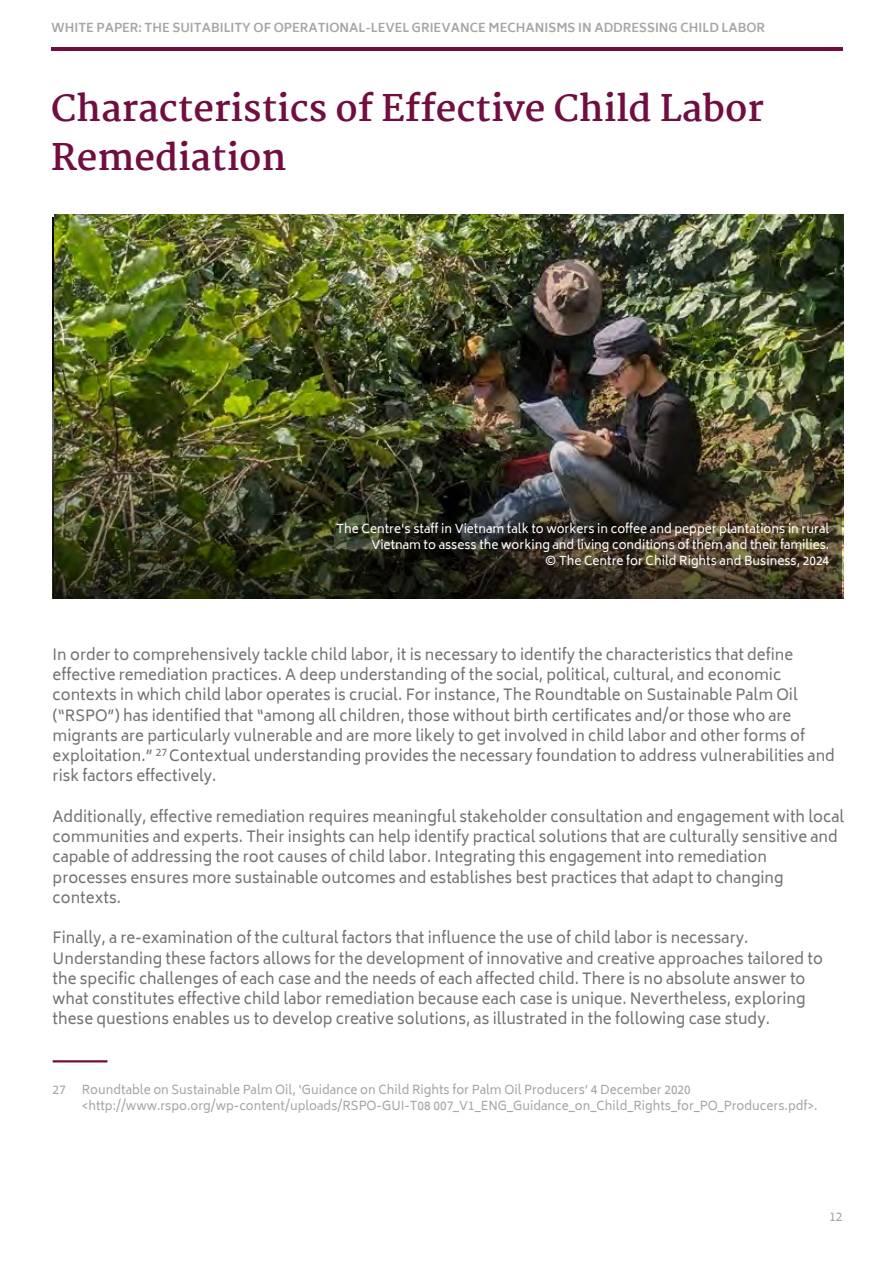
<style>
.page{position:relative;width:894px;height:1264px;background:#fff}
.page>*{position:absolute;margin:0;border:0;box-sizing:border-box;transform-origin:0 0}
.t1{font:700 36px/49.5px "Martel";color:#710e3f}
.t2{font:15px/20.2px "Biryani";color:#737373}
.t3{font:12px "Biryani";color:#a6a6a6}
.t4{font:12px/16px "Biryani";color:#fff;text-align:right}
.t5{font:700 12px "Biryani";color:#a6a6a6}
.t6{font:10.35px "Biryani";color:#737373}
</style>
<div class="page">
<hr style="left:51px;top:47px;width:791px;height:4px;background:#710e3f">
<hr style="left:53px;top:1060px;width:54px;height:2px;background:#710e3f">
<img style="left:54px;top:214px;width:789px;height:384px">
<img style="left:54px;top:294px;width:787px;height:304px">
<p class="t5" style="left:51px;top:21px;width:715px">WHITE PAPER: THE SUITABILITY OF OPERATIONAL-LEVEL GRIEVANCE MECHANISMS IN ADDRESSING CHILD LABOR</p>
<h1 class="t1" style="left:51px;top:83px;width:714px">Characteristics of Effective Child Labor<br>Remediation</h1>
<p class="t4" style="left:336px;top:521px;width:494px">The Centre's staff in Vietnam talk to workers in coffee and pepper plantations in rural<br>Vietnam to assess the working and living conditions of them and their families.</p>
<p class="t4" style="left:545px;top:553px;width:285px">© The Centre for Child Rights and Business, 2024</p>
<p class="t2" style="left:53px;top:644px;width:783px">In order to comprehensively tackle child labor, it is necessary to identify the characteristics that define effective remediation practices. A deep understanding of the social, political, cultural, and economic contexts in which child labor operates is crucial. For instance, The Roundtable on Sustainable Palm Oil (“RSPO”) has identified that “among all children, those without birth certificates and/or those who are migrants are particularly vulnerable and are more likely to get involved in child labor and other forms of exploitation.” Contextual understanding provides the necessary foundation to address vulnerabilities and risk factors effectively.</p>
<p class="t2" style="left:53px;top:806px;width:792px">Additionally, effective remediation requires meaningful stakeholder consultation and engagement with local communities and experts. Their insights can help identify practical solutions that are culturally sensitive and capable of addressing the root causes of child labor. Integrating this engagement into remediation processes ensures more sustainable outcomes and establishes best practices that adapt to changing contexts.</p>
<p class="t2" style="left:53px;top:928px;width:771px">Finally, a re-examination of the cultural factors that influence the use of child labor is necessary.<br>Understanding these factors allows for the development of innovative and creative approaches tailored to the specific challenges of each case and the needs of each affected child. There is no absolute answer to what constitutes effective child labor remediation because each case is unique. Nevertheless, exploring these questions enables us to develop creative solutions, as illustrated in the following case study.</p>
<p class="t6" style="left:156px;top:746px;width:13px">27</p>
<p class="t3" style="left:53px;top:1082px;width:15px">27</p>
<p class="t3" style="left:82px;top:1082px;width:610px">Roundtable on Sustainable Palm Oil, ‘Guidance on Child Rights for Palm Oil Producers’ 4 December 2020</p>
<h2 class="t3" style="left:82px;top:1098px;width:737px">&lt;http://www.rspo.org/wp-content/uploads/RSPO-GUI-T08 007_V1_ENG_Guidance_on_Child_Rights_for_PO_Producers.pdf&gt;.</h2>
<h2 class="t3" style="left:829px;top:1209px;width:15px">12</h2>
</div>
